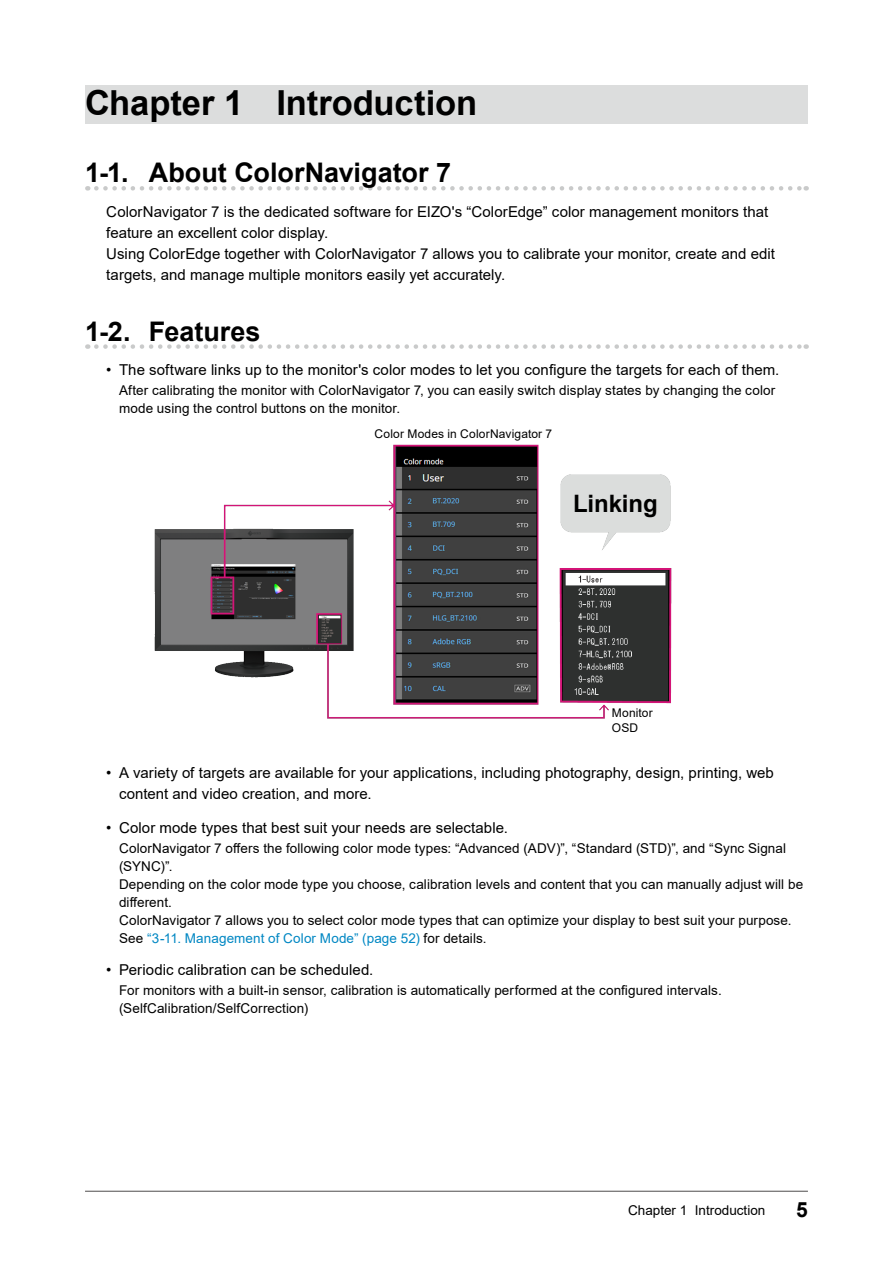
<style>
.page{position:relative;width:893px;height:1263px;background:#fff}
.page>*{position:absolute;margin:0;border:0;box-sizing:border-box;transform-origin:0 0}
.t1{font:700 34.5px "Arial";letter-spacing:-.005em;color:#000}
.t2{font:700 27px "Arial";color:#000}
.t3{font:700 24px "Arial";letter-spacing:-.005em;color:#000}
.t4{font:700 21px "Arial";color:#000}
.t5{font:15px/21px "Arial";letter-spacing:.005em;color:#000}
.t6{font:13.5px/18px "Arial";letter-spacing:.005em;color:#000}
.t7{font:12px/15px "Arial";letter-spacing:.015em;color:#000}
.s1{color:#0087c3}
</style>
<div class="page">
<hr style="left:85px;top:1191px;width:723px;height:1px;background:#595757">
<div style="left:85px;top:85px;width:723px;height:39px;background:#dcdddd"></div>
<svg style="left:96px;top:186px;width:711px;height:5px"></svg>
<svg style="left:96px;top:344px;width:711px;height:5px"></svg>
<img style="left:154px;top:444px;width:518px;height:275px">
<h1 class="t1" style="left:85px;top:78px;width:394px">Chapter 1 Introduction</h1>
<h2 class="t2" style="left:85px;top:154px;width:367px">1-1. About ColorNavigator 7</h2>
<p class="t5" style="left:106px;top:201px;width:670px">ColorNavigator 7 is the dedicated software for EIZO's “ColorEdge” color management monitors that feature an excellent color display.<br>Using ColorEdge together with ColorNavigator 7 allows you to calibrate your monitor, create and edit targets, and manage multiple monitors easily yet accurately.</p>
<h2 class="t2" style="left:85px;top:312px;width:177px">1-2. Features</h2>
<p class="t5" style="left:106px;top:359px;width:675px">• The software links up to the monitor's color modes to let you configure the targets for each of them.</p>
<p class="t6" style="left:119px;top:381px;width:658px">After calibrating the monitor with ColorNavigator 7, you can easily switch display states by changing the color mode using the control buttons on the monitor.</p>
<p class="t7" style="left:375px;top:426px;width:179px">Color Modes in ColorNavigator 7</p>
<h3 class="t3" style="left:573px;top:487px;width:86px">Linking</h3>
<p class="t7" style="left:612px;top:705px;width:42px">Monitor<br>OSD</p>
<p class="t5" style="left:119px;top:762px;width:656px;text-indent:-13px">• A variety of targets are available for your applications, including photography, design, printing, web content and video creation, and more.</p>
<p class="t5" style="left:106px;top:817px;width:403px">• Color mode types that best suit your needs are selectable.</p>
<p class="t6" style="left:119px;top:839px;width:686px">ColorNavigator 7 offers the following color mode types: “Advanced (ADV)”, “Standard (STD)”, and “Sync Signal (SYNC)”.<br>Depending on the color mode type you choose, calibration levels and content that you can manually adjust will be different.<br>ColorNavigator 7 allows you to select color mode types that can optimize your display to best suit your purpose.<br>See <span class="s1">“3-11. Management of Color Mode” (page 52)</span> for details.</p>
<p class="t5" style="left:106px;top:959px;width:269px">• Periodic calibration can be scheduled.</p>
<p class="t6" style="left:119px;top:981px;width:604px">For monitors with a built-in sensor, calibration is automatically performed at the configured intervals. (SelfCalibration/SelfCorrection)</p>
<p class="t6" style="left:628px;top:1201px;width:139px">Chapter 1 Introduction</p>
<h3 class="t4" style="left:796px;top:1195px;width:13px">5</h3>
</div>
